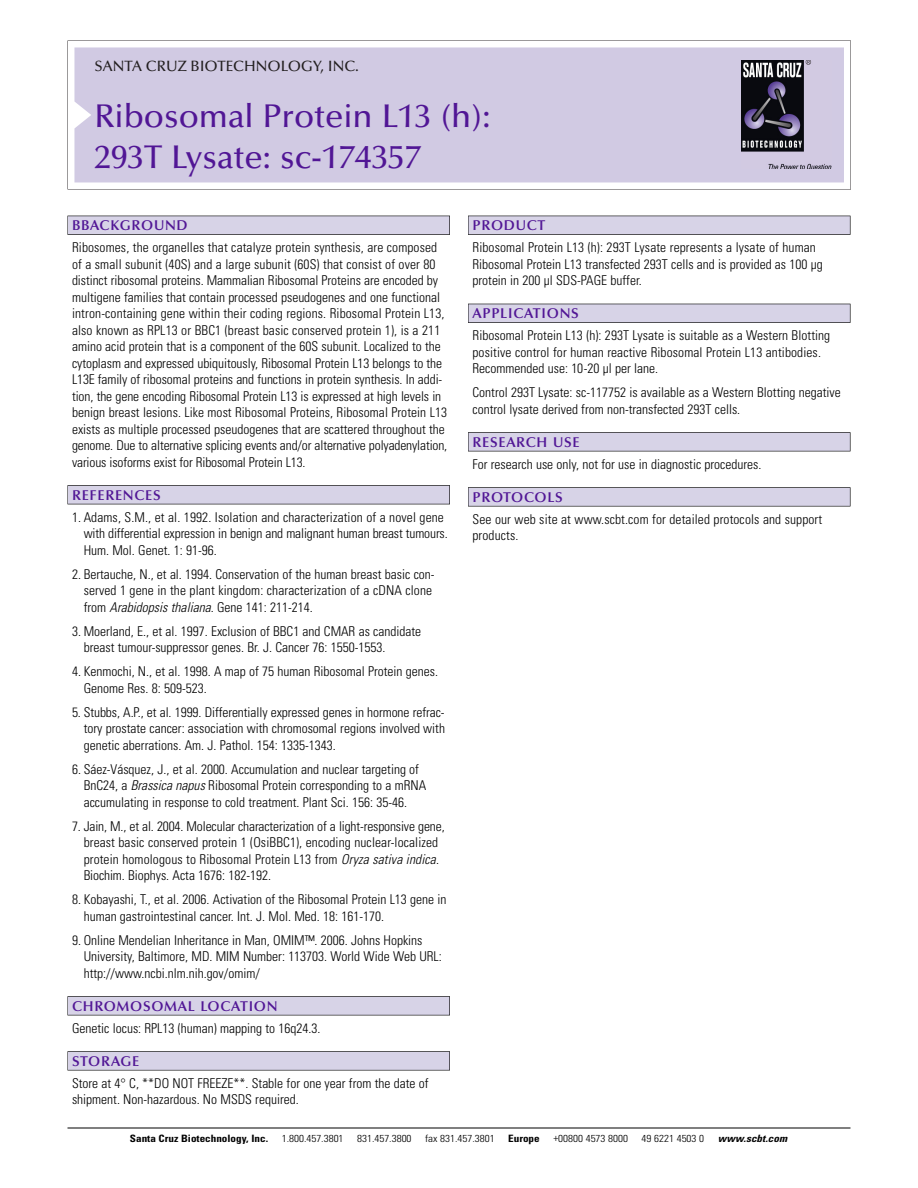
<style>
.page{position:relative;width:918px;height:1188px;background:#fff}
.page>*{position:absolute;margin:0;border:0;box-sizing:border-box;transform-origin:0 0}
.t1{font:500 33px/40.5px "Optima";color:#511695}
.t2{font:500 15px "Optima";color:#231f20}
.t3{font:600 14.25px "Optima";letter-spacing:.05em;color:#511695}
.t4{font:300 condensed 13.5px/16.5px "Univers";color:#000}
.t5{font:300 condensed 10.2px "Univers";color:#000;scale:1.1 1}
.t6{font:700 condensed 10.2px "Univers";color:#000;scale:1.1 1}
.t7{font:italic 700 condensed 10.2px "Univers";letter-spacing:.005em;color:#000;scale:1.1 1}
.s1{font-style:italic}
</style>
<div class="page">
<svg style="left:68px;top:40px;width:783px;height:149px"></svg>
<div style="left:74px;top:47px;width:770px;height:135px;background:#d1cae3"></div>
<img style="left:741px;top:60px;width:90px;height:108px">
<div style="left:68px;top:216px;width:382px;height:19px;background:#525155"></div>
<div style="left:68px;top:216px;width:381px;height:18px;background:#d7d3e7"></div>
<div style="left:68px;top:485px;width:382px;height:19px;background:#525155"></div>
<div style="left:68px;top:486px;width:381px;height:18px;background:#d7d3e7"></div>
<div style="left:68px;top:996px;width:382px;height:19px;background:#545357"></div>
<div style="left:68px;top:997px;width:381px;height:18px;background:#d7d3e7"></div>
<div style="left:68px;top:1051px;width:382px;height:19px;background:#575759"></div>
<div style="left:68px;top:1052px;width:381px;height:18px;background:#d7d3e7"></div>
<div style="left:468px;top:216px;width:382px;height:19px;background:#525155"></div>
<div style="left:468px;top:216px;width:382px;height:18px;background:#d7d3e7"></div>
<div style="left:468px;top:304px;width:382px;height:19px;background:#515055"></div>
<div style="left:468px;top:304px;width:382px;height:18px;background:#d7d3e7"></div>
<div style="left:468px;top:432px;width:382px;height:19px;background:#545357"></div>
<div style="left:468px;top:433px;width:382px;height:18px;background:#d7d3e7"></div>
<div style="left:468px;top:487px;width:382px;height:19px;background:#575759"></div>
<div style="left:468px;top:488px;width:382px;height:18px;background:#d7d3e7"></div>
<hr style="left:68px;top:1128px;width:782px;height:1px;background:#000">
<p class="t2" style="left:94px;top:61px;width:266px">SANTA CRUZ BIOTECHNOLOGY, INC.</p>
<h1 class="t1" style="left:94px;top:99px;width:398px">Ribosomal Protein L13 (h):<br>293T Lysate: sc-174357</h1>
<p class="t3" style="left:72px;top:219px;width:117px">BBACKGROUND</p>
<p class="t4" style="left:72px;top:240px;width:377px">Ribosomes, the organelles that catalyze protein synthesis, are composed of a small subunit (40S) and a large subunit (60S) that consist of over 80 distinct ribosomal proteins. Mammalian Ribosomal Proteins are encoded by multigene families that contain processed pseudogenes and one functional intron-containing gene within their coding regions. Ribosomal Protein L13, also known as RPL13 or BBC1 (breast basic conserved protein 1), is a 211 amino acid protein that is a component of the 60S subunit. Localized to the cytoplasm and expressed ubiquitously, Ribosomal Protein L13 belongs to the L13E family of ribosomal proteins and functions in protein synthesis. In addi&shy;tion, the gene encoding Ribosomal Protein L13 is expressed at high levels in benign breast lesions. Like most Ribosomal Proteins, Ribosomal Protein L13 exists as multiple processed pseudogenes that are scattered throughout the genome. Due to alternative splicing events and/or alternative polyadenylation, various isoforms exist for Ribosomal Protein L13.</p>
<p class="t3" style="left:72px;top:489px;width:90px">REFERENCES</p>
<p class="t4" style="left:84px;top:510px;width:366px;text-indent:-12px">1. Adams, S.M., et al. 1992. Isolation and characterization of a novel gene with differential expression in benign and malignant human breast tumours.<br>Hum. Mol. Genet. 1: 91-96.</p>
<p class="t4" style="left:84px;top:567px;width:352px;text-indent:-12px">2. Bertauche, N., et al. 1994. Conservation of the human breast basic con&shy;served 1 gene in the plant kingdom: characterization of a cDNA clone from <span class="s1">Arabidopsis thaliana</span>. Gene 141: 211-214.</p>
<p class="t4" style="left:84px;top:624px;width:339px;text-indent:-12px">3. Moerland, E., et al. 1997. Exclusion of BBC1 and CMAR as candidate breast tumour-suppressor genes. Br. J. Cancer 76: 1550-1553.</p>
<p class="t4" style="left:84px;top:664px;width:356px;text-indent:-12px">4. Kenmochi, N., et al. 1998. A map of 75 human Ribosomal Protein genes.<br>Genome Res. 8: 509-523.</p>
<p class="t4" style="left:84px;top:705px;width:363px;text-align:justify;text-indent:-12px">5. Stubbs, A.P., et al. 1999. Differentially expressed genes in hormone refrac&shy;tory prostate cancer: association with chromosomal regions involved with genetic aberrations. Am. J. Pathol. 154: 1335-1343.</p>
<p class="t4" style="left:84px;top:762px;width:344px;text-indent:-12px">6. Sáez-Vásquez, J., et al. 2000. Accumulation and nuclear targeting of<br>BnC24, a <span class="s1">Brassica napus</span> Ribosomal Protein corresponding to a mRNA accumulating in response to cold treatment. Plant Sci. 156: 35-46.</p>
<p class="t4" style="left:84px;top:819px;width:362px;text-indent:-12px">7. Jain, M., et al. 2004. Molecular characterization of a light-responsive gene, breast basic conserved protein 1 (OsiBBC1), encoding nuclear-localized protein homologous to Ribosomal Protein L13 from <span class="s1">Oryza sativa indica</span>.<br>Biochim. Biophys. Acta 1676: 182-192.</p>
<p class="t4" style="left:84px;top:892px;width:364px;text-indent:-12px">8. Kobayashi, T., et al. 2006. Activation of the Ribosomal Protein L13 gene in human gastrointestinal cancer. Int. J. Mol. Med. 18: 161-170.</p>
<p class="t4" style="left:84px;top:933px;width:360px;text-indent:-12px">9. Online Mendelian Inheritance in Man, OMIM™. 2006. Johns Hopkins<br>University, Baltimore, MD. MIM Number: 113703. World Wide Web URL: http://www.ncbi.nlm.nih.gov/omim/</p>
<p class="t3" style="left:72px;top:1000px;width:207px">CHROMOSOMAL LOCATION</p>
<p class="t4" style="left:72px;top:1021px;width:250px">Genetic locus: RPL13 (human) mapping to 16q24.3.</p>
<p class="t3" style="left:72px;top:1055px;width:69px">STORAGE</p>
<p class="t4" style="left:72px;top:1076px;width:358px">Store at 4° C, **DO NOT FREEZE**. Stable for one year from the date of shipment. Non-hazardous. No MSDS required.</p>
<p class="t3" style="left:473px;top:219px;width:74px">PRODUCT</p>
<p class="t4" style="left:473px;top:240px;width:352px">Ribosomal Protein L13 (h): 293T Lysate represents a lysate of human<br>Ribosomal Protein L13 transfected 293T cells and is provided as 100 µg protein in 200 µl SDS-PAGE buffer.</p>
<p class="t3" style="left:473px;top:308px;width:108px">APPLICATIONS</p>
<p class="t4" style="left:473px;top:328px;width:359px">Ribosomal Protein L13 (h): 293T Lysate is suitable as a Western Blotting positive control for human reactive Ribosomal Protein L13 antibodies.<br>Recommended use: 10-20 µl per lane.</p>
<p class="t4" style="left:473px;top:385px;width:370px">Control 293T Lysate: sc-117752 is available as a Western Blotting negative control lysate derived from non-transfected 293T cells.</p>
<p class="t3" style="left:473px;top:436px;width:109px">RESEARCH USE</p>
<p class="t4" style="left:473px;top:457px;width:290px">For research use only, not for use in diagnostic procedures.</p>
<p class="t3" style="left:473px;top:491px;width:92px">PROTOCOLS</p>
<p class="t4" style="left:473px;top:512px;width:351px">See our web site at www.scbt.com for detailed protocols and support products.</p>
<p class="t6" style="left:130px;top:1135px;width:127px">Santa Cruz Biotechnology, Inc.</p>
<p class="t5" style="left:282px;top:1135px;width:58px">1.800.457.3801</p>
<p class="t5" style="left:357px;top:1135px;width:51px">831.457.3800</p>
<p class="t5" style="left:425px;top:1135px;width:65px">fax 831.457.3801</p>
<p class="t6" style="left:508px;top:1135px;width:30px">Europe</p>
<p class="t5" style="left:553px;top:1135px;width:69px">+00800 4573 8000</p>
<p class="t5" style="left:642px;top:1135px;width:58px">49 6221 4503 0</p>
<p class="t7" style="left:718px;top:1135px;width:64px">www.scbt.com</p>
</div>
